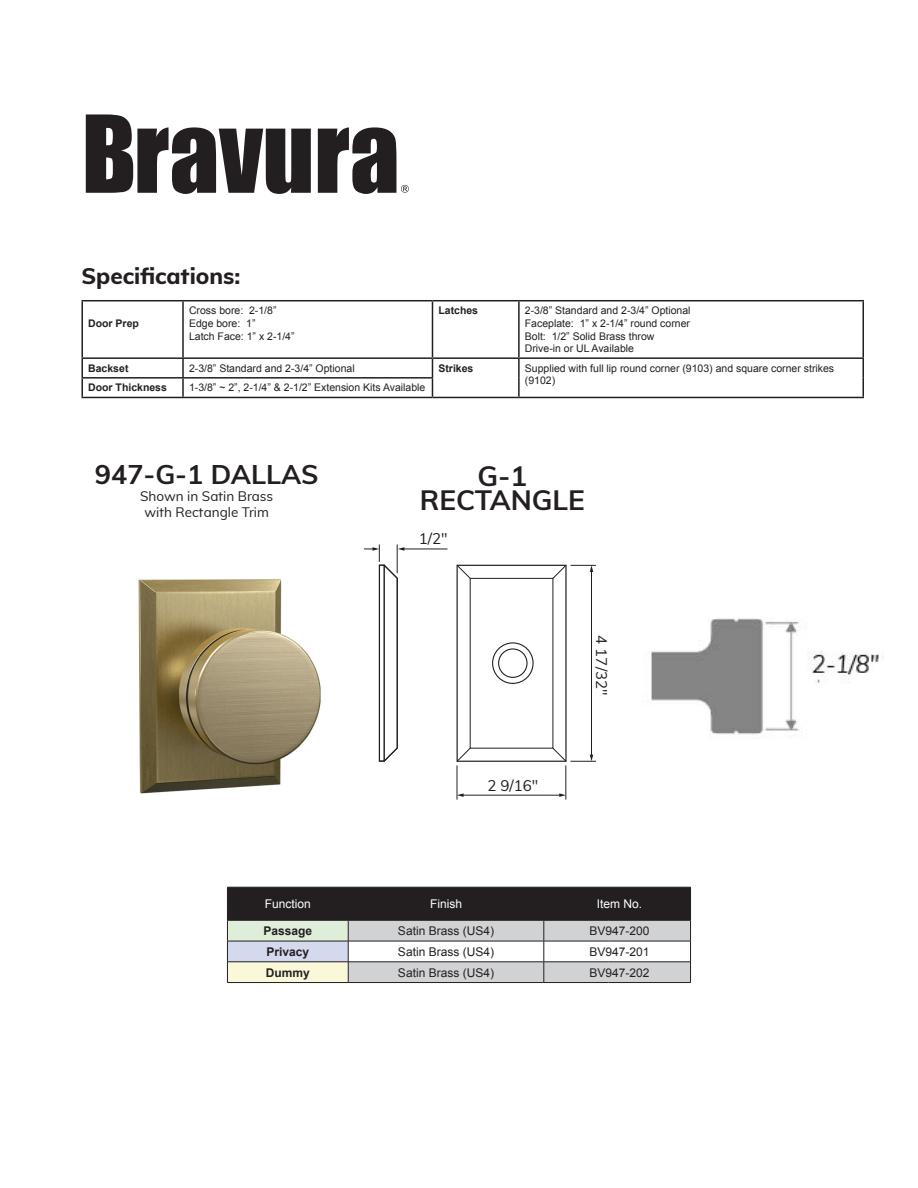
<style>
.page{position:relative;width:918px;height:1188px;background:#fff}
.page>*{position:absolute;margin:0;border:0;box-sizing:border-box;transform-origin:0 0}
.t1{font:700 28.05px/23.5px "Delaney";color:#231f20;text-align:center}
.t2{font:700 27px "Delaney";color:#231f20}
.t3{font:800 22.5px "Delaney";color:#231f20}
.t4{font:15.15px "Delaney";color:#231f20}
.t5{font:13.5px/16.2px "Delaney";color:#231f20;text-align:center}
.t6{font:12px "Arial";color:#231f20}
.t7{font:12px "Arial";color:#fff}
.t8{font:700 12px "Arial";color:#231f20}
.t9{font:10.5px/12.6px "Arial";color:#231f20}
.t10{font:700 10.5px "Arial";color:#231f20}
</style>
<div class="page">
<svg style="left:86px;top:114px;width:225px;height:80px"></svg>
<svg style="left:318px;top:127px;width:91px;height:67px"></svg>
<hr style="left:81px;top:300px;width:102px;height:1px;background:#231f20">
<hr style="left:81px;top:301px;width:2px;height:56px;background:#231f20">
<hr style="left:183px;top:300px;width:249px;height:1px;background:#231f20">
<hr style="left:182px;top:301px;width:2px;height:56px;background:#231f20">
<hr style="left:432px;top:300px;width:87px;height:1px;background:#231f20">
<hr style="left:432px;top:301px;width:1px;height:56px;background:#231f20">
<hr style="left:519px;top:300px;width:345px;height:1px;background:#231f20">
<hr style="left:518px;top:301px;width:2px;height:56px;background:#231f20">
<hr style="left:862px;top:301px;width:2px;height:56px;background:#231f20">
<hr style="left:81px;top:357px;width:102px;height:2px;background:#231f20">
<hr style="left:183px;top:357px;width:249px;height:2px;background:#231f20">
<hr style="left:432px;top:357px;width:87px;height:2px;background:#231f20">
<hr style="left:519px;top:357px;width:345px;height:2px;background:#231f20">
<hr style="left:81px;top:377px;width:102px;height:2px;background:#231f20">
<svg style="left:81px;top:359px;width:2px;height:38px"></svg>
<hr style="left:183px;top:377px;width:250px;height:2px;background:#231f20">
<svg style="left:182px;top:359px;width:2px;height:38px"></svg>
<svg style="left:432px;top:359px;width:1px;height:38px"></svg>
<svg style="left:518px;top:359px;width:2px;height:38px"></svg>
<svg style="left:862px;top:359px;width:2px;height:38px"></svg>
<hr style="left:81px;top:397px;width:102px;height:1px;background:#231f20">
<hr style="left:183px;top:397px;width:249px;height:1px;background:#231f20">
<hr style="left:432px;top:397px;width:87px;height:1px;background:#231f20">
<hr style="left:519px;top:397px;width:345px;height:1px;background:#231f20">
<svg style="left:227px;top:887px;width:464px;height:95px;background:#989897"></svg>
<hr style="left:227px;top:982px;width:121px;height:1px;background:#231f20">
<hr style="left:348px;top:982px;width:196px;height:1px;background:#231f20">
<hr style="left:544px;top:982px;width:64px;height:1px;background:#231f20">
<hr style="left:608px;top:982px;width:83px;height:1px;background:#231f20">
<img style="left:138px;top:579px;width:183px;height:215px">
<div style="left:457px;top:565px;width:110px;height:197px;border:1px solid #231f20"></div>
<svg style="left:456px;top:747px;width:15px;height:15px"></svg>
<svg style="left:456px;top:564px;width:15px;height:15px"></svg>
<hr style="left:591px;top:571px;width:1px;height:185px;background:#231f20">
<svg style="left:552px;top:747px;width:44px;height:15px"></svg>
<svg style="left:552px;top:564px;width:44px;height:15px"></svg>
<hr style="left:457px;top:765px;width:1px;height:35px;background:#231f20">
<hr style="left:566px;top:765px;width:1px;height:35px;background:#231f20">
<hr style="left:462px;top:795px;width:98px;height:1px;background:#231f20">
<svg style="left:457px;top:793px;width:7px;height:4px"></svg>
<svg style="left:559px;top:793px;width:7px;height:4px"></svg>
<hr style="left:403px;top:549px;width:44px;height:1px;background:#231f20">
<svg style="left:364px;top:544px;width:40px;height:219px"></svg>
<div style="left:379px;top:565px;width:5px;height:196px;border:1px solid #231f20"></div>
<svg style="left:493px;top:643px;width:40px;height:40px"></svg>
<div style="left:492px;top:642px;width:42px;height:42px;border:1px solid #231f20;border-radius:50%"></div>
<div style="left:499px;top:649px;width:28px;height:28px;background:#fff;border-radius:50%"></div>
<div style="left:498px;top:648px;width:30px;height:30px;border:1px solid #231f20;border-radius:50%"></div>
<img style="left:651px;top:618px;width:233px;height:117px">
<h3 class="t3" style="left:81px;top:259px;width:161px">Specifications:</h3>
<p class="t10" style="left:88px;top:316px;width:52px">Door Prep</p>
<p class="t9" style="left:189px;top:305px;width:107px">Cross bore: 2-1/8”<br>Edge bore: 1”<br>Latch Face: 1” x 2-1/4”</p>
<p class="t10" style="left:438px;top:304px;width:41px">Latches</p>
<p class="t9" style="left:525px;top:305px;width:167px">2-3/8” Standard and 2-3/4” Optional<br>Faceplate: 1” x 2-1/4” round corner<br>Bolt: 1/2” Solid Brass throw<br>Drive-in or UL Available</p>
<p class="t10" style="left:88px;top:361px;width:42px">Backset</p>
<p class="t9" style="left:189px;top:362px;width:167px">2-3/8” Standard and 2-3/4” Optional</p>
<p class="t10" style="left:438px;top:361px;width:37px">Strikes</p>
<p class="t9" style="left:525px;top:362px;width:311px">Supplied with full lip round corner (9103) and square corner strikes (9102)</p>
<p class="t10" style="left:88px;top:381px;width:80px">Door Thickness</p>
<p class="t9" style="left:189px;top:382px;width:238px">1-3/8” ~ 2”, 2-1/4” &amp; 2-1/2” Extension Kits Available</p>
<h2 class="t2" style="left:95px;top:455px;width:225px">947-G-1 DALLAS</h2>
<p class="t5" style="left:140px;top:487px;width:135px">Shown in Satin Brass with Rectangle Trim</p>
<h1 class="t1" style="left:420px;top:463px;width:167px">G-1<br>RECTANGLE</h1>
<h3 class="t4" style="left:419px;top:528px;width:30px">1/2"</h3>
<h3 class="t4" style="left:487px;top:774px;width:52px">2 9/16"</h3>
<h3 class="t4" style="left:613px;top:635px;width:62px;rotate:90deg">4 17/32"</h3>
<p class="t7" style="left:265px;top:896px;width:48px">Function</p>
<p class="t7" style="left:430px;top:896px;width:34px">Finish</p>
<p class="t7" style="left:597px;top:896px;width:47px">Item No.</p>
<p class="t8" style="left:263px;top:923px;width:50px">Passage</p>
<p class="t6" style="left:398px;top:923px;width:98px">Satin Brass (US4)</p>
<p class="t6" style="left:589px;top:923px;width:62px">BV947-200</p>
<p class="t8" style="left:266px;top:944px;width:44px">Privacy</p>
<p class="t6" style="left:398px;top:944px;width:98px">Satin Brass (US4)</p>
<p class="t6" style="left:589px;top:944px;width:62px">BV947-201</p>
<p class="t8" style="left:266px;top:964px;width:46px">Dummy</p>
<p class="t6" style="left:398px;top:964px;width:98px">Satin Brass (US4)</p>
<p class="t6" style="left:589px;top:964px;width:62px">BV947-202</p>
</div>
